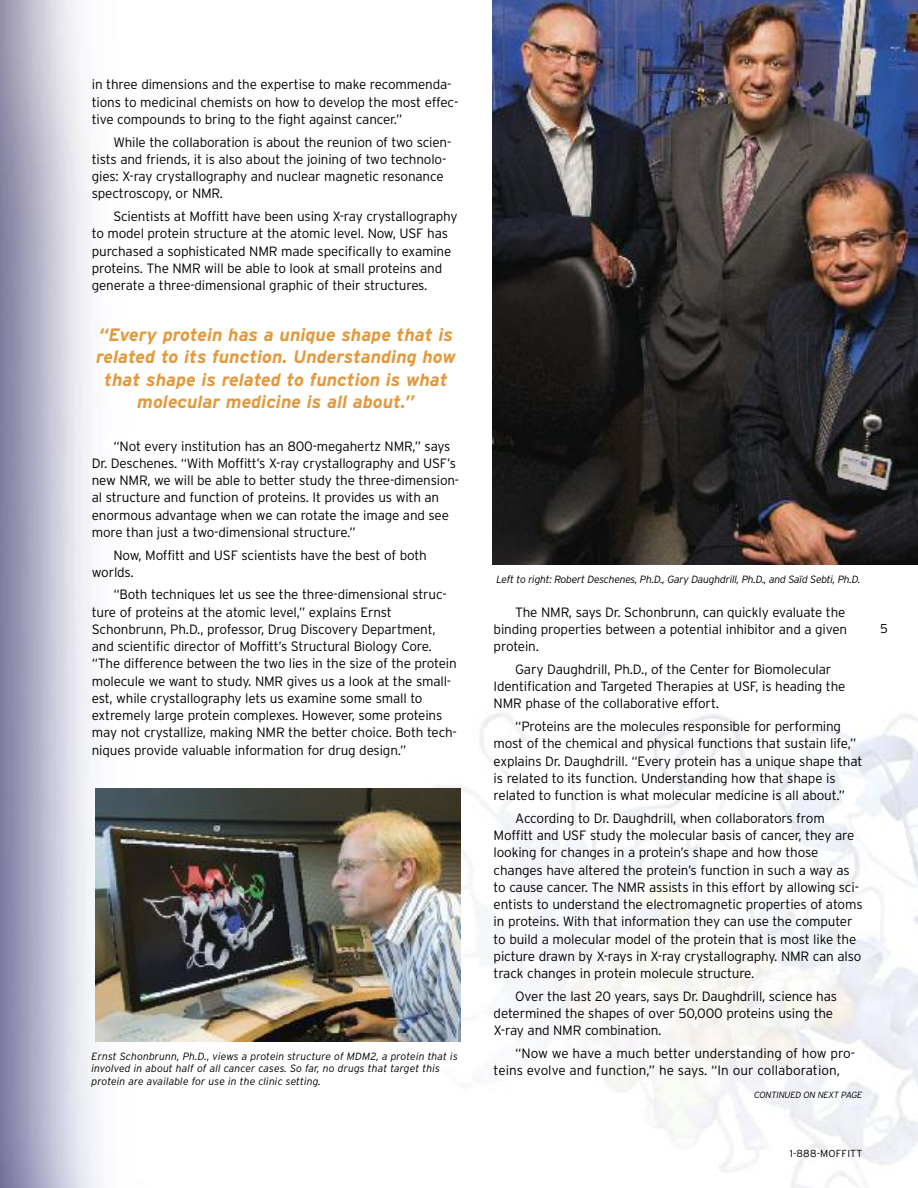
<style>
.page{position:relative;width:918px;height:1188px;background:#fff}
.page>*{position:absolute;margin:0;border:0;box-sizing:border-box;transform-origin:0 0}
.t1{font:italic 700 18px/22.5px "Interstate";color:#e19a3e;text-align:center}
.t2{font:300 13.5px/17.2px "Interstate";letter-spacing:-.015em;color:#000}
.t3{font:300 12.75px "Interstate";color:#000}
.t4{font:italic 300 10.5px/12.6px "Interstate";letter-spacing:.005em;color:#000}
.t5{font:italic 300 10.5px "Interstate";letter-spacing:-.025em;color:#000}
.t6{font:300 10.2px "Interstate";letter-spacing:.02em;color:#000}
.t7{font:italic 300 9px "Interstate";letter-spacing:-.025em;color:#000}
</style>
<div class="page">
<img style="left:0;top:0;width:241px;height:1188px">
<img style="left:425px;top:713px;width:493px;height:475px">
<img style="left:493px;top:0;width:425px;height:564px">
<img style="left:95px;top:788px;width:365px;height:253px">
<hr style="left:503px;top:0;width:2px;height:81px;background:#415a87">
<p class="t2" style="left:92px;top:76px;width:368px">in three dimensions and the expertise to make recommenda&shy;tions to medicinal chemists on how to develop the most effec&shy;tive compounds to bring to the fight against cancer.”</p>
<p class="t2" style="left:92px;top:133px;width:361px;text-indent:22px">While the collaboration is about the reunion of two scien&shy;tists and friends, it is also about the joining of two technolo&shy;gies: X-ray crystallography and nuclear magnetic resonance spectroscopy, or NMR.</p>
<p class="t2" style="left:92px;top:208px;width:367px;text-indent:22px">Scientists at Moffitt have been using X-ray crystallography to model protein structure at the atomic level. Now, USF has purchased a sophisticated NMR made specifically to examine proteins. The NMR will be able to look at small proteins and generate a three-dimensional graphic of their structures.</p>
<h1 class="t1" style="left:96px;top:323px;width:361px">“Every protein has a unique shape that is related to its function. Understanding how that shape is related to function is what molecular medicine is all about.”</h1>
<p class="t2" style="left:92px;top:437px;width:369px;text-indent:22px">“Not every institution has an 800-megahertz NMR,” says Dr. Deschenes. “With Moffitt’s X-ray crystallography and USF’s new NMR, we will be able to better study the three-dimension&shy;al structure and function of proteins. It provides us with an enormous advantage when we can rotate the image and see more than just a two-dimensional structure.”</p>
<p class="t2" style="left:92px;top:546px;width:337px;text-indent:22px">Now, Moffitt and USF scientists have the best of both worlds.</p>
<p class="t2" style="left:92px;top:586px;width:367px;text-indent:22px">“Both techniques let us see the three-dimensional struc&shy;ture of proteins at the atomic level,” explains Ernst Schonbrunn, Ph.D., professor, Drug Discovery Department, and scientific director of Moffitt’s Structural Biology Core. “The difference between the two lies in the size of the protein molecule we want to study. NMR gives us a look at the small&shy;est, while crystallography lets us examine some small to extremely large protein complexes. However, some proteins may not crystallize, making NMR the better choice. Both tech&shy;niques provide valuable information for drug design.”</p>
<p class="t4" style="left:92px;top:1050px;width:368px">Ernst Schonbrunn, Ph.D., views a protein structure of MDM2, a protein that is involved in about half of all cancer cases. So far, no drugs that target this protein are available for use in the clinic setting.</p>
<p class="t5" style="left:496px;top:573px;width:366px">Left to right: Robert Deschenes, Ph.D., Gary Daughdrill, Ph.D., and Saïd Sebti, Ph.D.</p>
<p class="t2" style="left:494px;top:604px;width:355px;text-indent:22px">The NMR, says Dr. Schonbrunn, can quickly evaluate the binding properties between a potential inhibitor and a given protein.</p>
<p class="t2" style="left:494px;top:661px;width:353px;text-indent:22px">Gary Daughdrill, Ph.D., of the Center for Biomolecular<br>Identification and Targeted Therapies at USF, is heading the<br>NMR phase of the collaborative effort.</p>
<p class="t2" style="left:494px;top:718px;width:370px;text-indent:22px">“Proteins are the molecules responsible for performing most of the chemical and physical functions that sustain life,” explains Dr. Daughdrill. “Every protein has a unique shape that is related to its function. Understanding how that shape is related to function is what molecular medicine is all about.”</p>
<p class="t2" style="left:494px;top:810px;width:371px;text-indent:22px">According to Dr. Daughdrill, when collaborators from Moffitt and USF study the molecular basis of cancer, they are looking for changes in a protein’s shape and how those changes have altered the protein’s function in such a way as to cause cancer. The NMR assists in this effort by allowing sci&shy;entists to understand the electromagnetic properties of atoms in proteins. With that information they can use the computer to build a molecular model of the protein that is most like the picture drawn by X-rays in X-ray crystallography. NMR can also track changes in protein molecule structure.</p>
<p class="t2" style="left:494px;top:987px;width:345px;text-indent:22px">Over the last 20 years, says Dr. Daughdrill, science has determined the shapes of over 50,000 proteins using the<br>X-ray and NMR combination.</p>
<p class="t2" style="left:494px;top:1045px;width:363px;text-indent:22px">“Now we have a much better understanding of how pro&shy;teins evolve and function,” he says. “In our collaboration,</p>
<p class="t7" style="left:754px;top:1089px;width:110px">CONTINUED ON NEXT PAGE</p>
<p class="t3" style="left:880px;top:621px;width:9px">5</p>
<p class="t6" style="left:790px;top:1148px;width:74px">1-888-MOFFITT</p>
</div>
